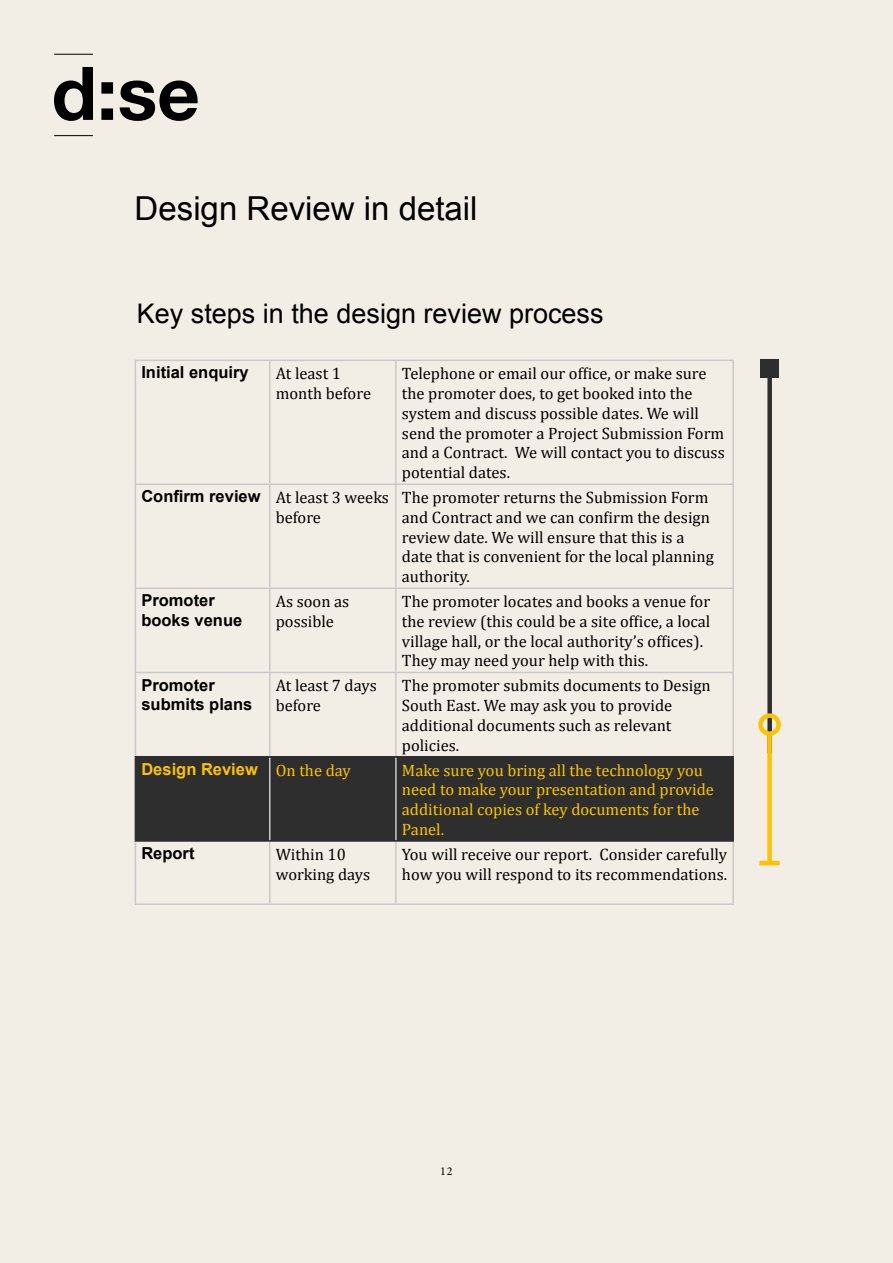
<style>
.page{position:relative;width:893px;height:1263px;background:#f3eee5}
.page>*{position:absolute;margin:0;border:0;box-sizing:border-box;transform-origin:0 0}
.t1{font:33px "Arial";color:#000}
.t2{font:27px "Arial";color:#000}
.t3{font:16.5px/19.8px "Cambria";color:#000}
.t4{font:16.5px/19.8px "Cambria";color:#fdc300}
.t5{font:700 16.5px/19.8px "Arial";color:#000}
.t6{font:700 16.5px "Arial";color:#fdc300}
.t7{font:12px "Minion Pro";color:#000}
.s1{font-family:"Cambria";font-weight:400}
</style>
<div class="page">
<hr style="left:54px;top:135px;width:39px;height:1px;background:#000">
<svg style="left:54px;top:67px;width:39px;height:54px"></svg>
<svg style="left:101px;top:82px;width:12px;height:38px"></svg>
<svg style="left:120px;top:81px;width:78px;height:40px"></svg>
<hr style="left:54px;top:54px;width:39px;height:1px;background:#000">
<div style="left:136px;top:757px;width:596px;height:83px;background:#2e2e2e"></div>
<hr style="left:135px;top:360px;width:135px;height:1px;background:#c9c9c9">
<hr style="left:135px;top:361px;width:1px;height:122px;background:#c9c9c9">
<hr style="left:270px;top:360px;width:126px;height:1px;background:#c9c9c9">
<hr style="left:269px;top:361px;width:1px;height:122px;background:#c9c9c9">
<hr style="left:396px;top:360px;width:338px;height:1px;background:#c9c9c9">
<hr style="left:395px;top:361px;width:2px;height:122px;background:#c9c9c9">
<hr style="left:732px;top:361px;width:2px;height:122px;background:#c9c9c9">
<hr style="left:135px;top:483px;width:135px;height:2px;background:#c9c9c9">
<hr style="left:135px;top:485px;width:1px;height:102px;background:#c9c9c9">
<hr style="left:270px;top:483px;width:126px;height:2px;background:#c9c9c9">
<hr style="left:269px;top:485px;width:1px;height:102px;background:#c9c9c9">
<hr style="left:396px;top:483px;width:338px;height:2px;background:#c9c9c9">
<hr style="left:395px;top:485px;width:2px;height:102px;background:#c9c9c9">
<hr style="left:732px;top:485px;width:2px;height:102px;background:#c9c9c9">
<hr style="left:135px;top:587px;width:135px;height:2px;background:#c9c9c9">
<hr style="left:135px;top:589px;width:1px;height:83px;background:#c9c9c9">
<hr style="left:270px;top:587px;width:126px;height:2px;background:#c9c9c9">
<hr style="left:269px;top:589px;width:1px;height:83px;background:#c9c9c9">
<hr style="left:396px;top:587px;width:338px;height:2px;background:#c9c9c9">
<hr style="left:395px;top:589px;width:2px;height:83px;background:#c9c9c9">
<hr style="left:732px;top:589px;width:2px;height:83px;background:#c9c9c9">
<hr style="left:135px;top:672px;width:135px;height:1px;background:#c9c9c9">
<hr style="left:135px;top:673px;width:1px;height:83px;background:#c9c9c9">
<hr style="left:270px;top:672px;width:126px;height:1px;background:#c9c9c9">
<hr style="left:269px;top:673px;width:1px;height:83px;background:#c9c9c9">
<hr style="left:396px;top:672px;width:338px;height:1px;background:#c9c9c9">
<hr style="left:395px;top:673px;width:2px;height:83px;background:#c9c9c9">
<hr style="left:732px;top:673px;width:2px;height:83px;background:#c9c9c9">
<hr style="left:269px;top:757px;width:1px;height:83px;background:#c9c9c9">
<hr style="left:395px;top:757px;width:2px;height:83px;background:#c9c9c9">
<hr style="left:135px;top:842px;width:1px;height:61px;background:#c9c9c9">
<hr style="left:269px;top:842px;width:1px;height:61px;background:#c9c9c9">
<hr style="left:395px;top:842px;width:2px;height:61px;background:#c9c9c9">
<hr style="left:732px;top:842px;width:2px;height:61px;background:#c9c9c9">
<hr style="left:135px;top:903px;width:135px;height:2px;background:#c9c9c9">
<hr style="left:270px;top:903px;width:126px;height:2px;background:#c9c9c9">
<hr style="left:396px;top:903px;width:338px;height:2px;background:#c9c9c9">
<hr style="left:135px;top:756px;width:135px;height:1px;background:#2e2e2e">
<hr style="left:135px;top:757px;width:1px;height:83px;background:#2e2e2e">
<hr style="left:270px;top:756px;width:126px;height:1px;background:#2e2e2e">
<hr style="left:396px;top:756px;width:338px;height:1px;background:#2e2e2e">
<hr style="left:732px;top:757px;width:2px;height:83px;background:#2e2e2e">
<hr style="left:135px;top:840px;width:135px;height:2px;background:#2e2e2e">
<hr style="left:270px;top:840px;width:126px;height:2px;background:#2e2e2e">
<hr style="left:396px;top:840px;width:338px;height:2px;background:#2e2e2e">
<div style="left:767px;top:369px;width:5px;height:384px;background:#2e2e2e"></div>
<div style="left:761px;top:360px;width:18px;height:18px;background:#2e2e2e"></div>
<div style="left:767px;top:734px;width:5px;height:129px;background:#fdc300"></div>
<hr style="left:759px;top:861px;width:21px;height:4px;background:#fdc300">
<div style="left:758px;top:713px;width:23px;height:23px;border:4px solid #fdc300;border-radius:50%"></div>
<h1 class="t1" style="left:135px;top:187px;width:344px">Design Review in detail</h1>
<h2 class="t2" style="left:137px;top:295px;width:468px">Key steps in the design review process</h2>
<p class="t5" style="left:141px;top:363px;width:109px">Initial enquiry</p>
<p class="t3" style="left:276px;top:364px;width:97px">At least 1 month before</p>
<p class="t3" style="left:402px;top:364px;width:324px">Telephone or email our office, or make sure the promoter does, to get booked into the system and discuss possible dates. We will send the promoter a Project Submission Form and a Contract. We will contact you to discuss potential dates.</p>
<p class="t5" style="left:141px;top:487px;width:249px">Confirm review <span class="s1">At least 3 weeks</span></p>
<p class="t3" style="left:276px;top:507px;width:47px">before</p>
<p class="t3" style="left:402px;top:487px;width:313px">The promoter returns the Submission Form and Contract and we can confirm the design review date. We will ensure that this is a date that is convenient for the local planning authority.</p>
<p class="t5" style="left:141px;top:591px;width:102px">Promoter books venue</p>
<p class="t3" style="left:276px;top:591px;width:75px">As soon as possible</p>
<p class="t3" style="left:402px;top:591px;width:310px">The promoter locates and books a venue for the review (this could be a site office, a local village hall, or the local authority’s offices).<br>They may need your help with this.</p>
<p class="t5" style="left:141px;top:675px;width:112px">Promoter submits plans</p>
<p class="t3" style="left:276px;top:676px;width:103px">At least 7 days before</p>
<p class="t3" style="left:402px;top:676px;width:310px">The promoter submits documents to Design<br>South East. We may ask you to provide additional documents such as relevant policies.</p>
<p class="t6" style="left:141px;top:758px;width:211px">Design Review <span class="s1">On the day</span></p>
<p class="t4" style="left:402px;top:760px;width:314px">Make sure you bring all the technology you need to make your presentation and provide additional copies of key documents for the Panel.</p>
<p class="t5" style="left:141px;top:844px;width:55px">Report</p>
<p class="t3" style="left:276px;top:844px;width:96px">Within 10 working days</p>
<p class="t3" style="left:402px;top:844px;width:327px">You will receive our report. Consider carefully how you will respond to its recommendations.</p>
<p class="t7" style="left:440px;top:1163px;width:14px">12</p>
</div>
